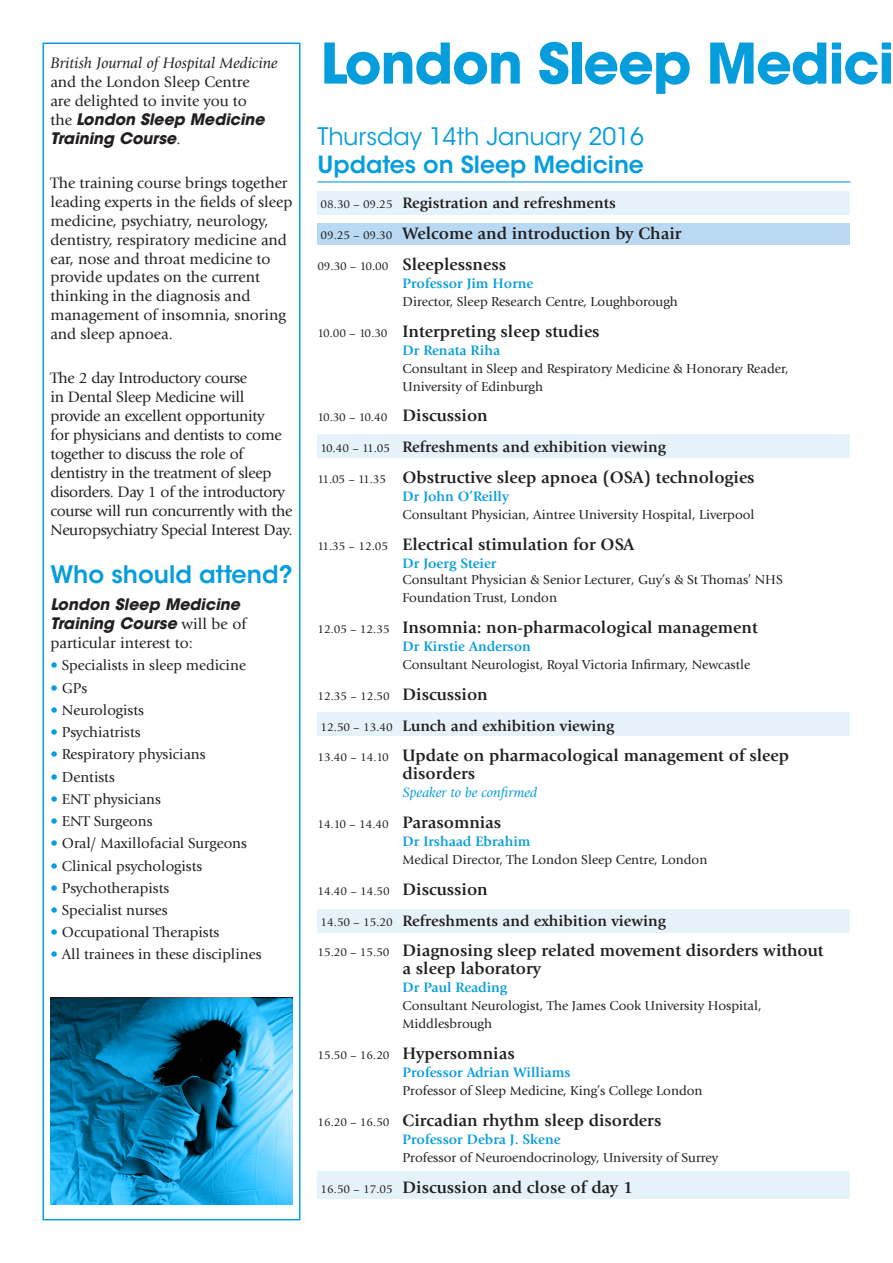
<style>
.page{position:relative;width:893px;height:1263px;background:#fff}
.page>*{position:absolute;margin:0;border:0;box-sizing:border-box;transform-origin:0 0}
.t1{font:700 55.5px "ITC Avant Garde Std";letter-spacing:-.02em;color:#069ddc}
.t2{font:24px "ITC Avant Garde Std";color:#069ddc}
.t3{font:600 24px "ITC Avant Garde Std";color:#069ddc}
.t4{font:600 23.55px "ITC Avant Garde Std";color:#069ddc}
.t5{font:700 17.25px/18px "Giovanni Std";color:#231f20}
.t6{font:15.75px/18.9px "Giovanni Std";color:#231f20}
.t7{font:15.75px/18.9px "Giovanni Std";letter-spacing:-.02em;color:#231f20}
.t8{font:700 15.75px "Giovanni Std";color:#231f20}
.t9{font:italic 700 15.75px/18.9px "ITC Avant Garde Std";color:#231f20}
.t10{font:italic 15.75px "Giovanni Std";color:#231f20}
.t11{font:15px "Giovanni Std";color:#231f20}
.t12{font:700 14.25px "Giovanni Std";color:#069ddc}
.t13{font:italic 14.25px "Giovanni Std";color:#069ddc}
.t14{font:13.5px/18px "Giovanni Std";color:#231f20}
.t15{font:12px "Giovanni Std";color:#231f20}
.s1{font-family:"Giovanni Std";font-weight:400;font-style:normal}
.s2{color:#069ddc}
.s3{font-weight:400;font-size:12px}
.s4{font-weight:700;font-size:17.25px}
</style>
<div class="page">
<div style="left:317px;top:1171px;width:533px;height:27px;background:#e6f2fa"></div>
<div style="left:317px;top:192px;width:533px;height:23px;background:#e6f2fa"></div>
<div style="left:317px;top:909px;width:533px;height:24px;background:#e6f2fa"></div>
<div style="left:317px;top:713px;width:533px;height:23px;background:#e6f2fa"></div>
<div style="left:317px;top:434px;width:533px;height:24px;background:#e6f2fa"></div>
<div style="left:43px;top:43px;width:257px;height:1177px;border:2px solid #069ddc"></div>
<hr style="left:317px;top:181px;width:533px;height:1px;background:#069ddc">
<img style="left:50px;top:998px;width:243px;height:206px">
<div style="left:317px;top:223px;width:533px;height:21px;background:#b8d9f1"></div>
<p class="t10" style="left:50px;top:54px;width:229px">British Journal of Hospital Medicine</p>
<p class="t6" style="left:50px;top:73px;width:201px">and the London Sleep Centre</p>
<p class="t6" style="left:50px;top:91px;width:198px">are delighted to invite you to</p>
<p class="t9" style="left:50px;top:110px;width:216px"><span class="s1">the</span> London Sleep Medicine<br>Training Course<span class="s1">.</span></p>
<p class="t6" style="left:50px;top:173px;width:244px">The training course brings together leading experts in the fields of sleep medicine, psychiatry, neurology, dentistry, respiratory medicine and ear, nose and throat medicine to provide updates on the current thinking in the diagnosis and management of insomnia, snoring and sleep apnoea.</p>
<p class="t7" style="left:50px;top:369px;width:244px">The 2 day Introductory course<br>in Dental Sleep Medicine will provide an excellent opportunity<br>for physicians and dentists to come together to discuss the role of dentistry in the treatment of sleep disorders. Day 1 of the introductory course will run concurrently with the Neuropsychiatry Special Interest Day.</p>
<h2 class="t3" style="left:50px;top:559px;width:244px">Who should attend?</h2>
<p class="t9" style="left:50px;top:595px;width:197px">London Sleep Medicine<br>Training Course <span class="s1">will be of</span></p>
<p class="t6" style="left:50px;top:634px;width:144px">particular interest to:</p>
<p class="t11" style="left:50px;top:657px;width:197px"><span class="s2">•</span> Specialists in sleep medicine</p>
<p class="t11" style="left:50px;top:679px;width:38px"><span class="s2">•</span> GPs</p>
<p class="t11" style="left:50px;top:701px;width:95px"><span class="s2">•</span> Neurologists</p>
<p class="t11" style="left:50px;top:724px;width:92px"><span class="s2">•</span> Psychiatrists</p>
<p class="t11" style="left:50px;top:746px;width:157px"><span class="s2">•</span> Respiratory physicians</p>
<p class="t11" style="left:50px;top:768px;width:66px"><span class="s2">•</span> Dentists</p>
<p class="t11" style="left:50px;top:790px;width:112px"><span class="s2">•</span> ENT physicians</p>
<p class="t11" style="left:50px;top:813px;width:104px"><span class="s2">•</span> ENT Surgeons</p>
<p class="t11" style="left:50px;top:835px;width:198px"><span class="s2">•</span> Oral/ Maxillofacial Surgeons</p>
<p class="t11" style="left:50px;top:857px;width:153px"><span class="s2">•</span> Clinical psychologists</p>
<p class="t11" style="left:50px;top:879px;width:120px"><span class="s2">•</span> Psychotherapists</p>
<p class="t11" style="left:50px;top:902px;width:119px"><span class="s2">•</span> Specialist nurses</p>
<p class="t11" style="left:50px;top:924px;width:170px"><span class="s2">•</span> Occupational Therapists</p>
<p class="t11" style="left:50px;top:946px;width:213px"><span class="s2">•</span> All trainees in these disciplines</p>
<h1 class="t1" style="left:320px;top:27px;width:575px">London Sleep Medici</h1>
<h2 class="t2" style="left:317px;top:121px;width:328px">Thursday 14th January 2016</h2>
<h3 class="t4" style="left:317px;top:149px;width:328px">Updates on Sleep Medicine</h3>
<p class="t8" style="left:321px;top:194px;width:297px"><span class="s3">08.30 – 09.25</span> Registration and refreshments</p>
<p class="t5" style="left:317px;top:218px;width:365px;line-height:30.8px"><span class="s3">09.25 – 09.30</span> Welcome and introduction by Chair<br><span class="s3">09.30 – 10.00</span> Sleeplessness</p>
<p class="t12" style="left:403px;top:275px;width:132px">Professor Jim Horne</p>
<p class="t14" style="left:403px;top:293px;width:277px">Director, Sleep Research Centre, Loughborough</p>
<p class="t5" style="left:317px;top:322px;width:284px"><span class="s3">10.00 – 10.30</span> Interpreting sleep studies</p>
<p class="t12" style="left:403px;top:342px;width:99px">Dr Renata Riha</p>
<p class="t14" style="left:403px;top:359px;width:387px">Consultant in Sleep and Respiratory Medicine &amp; Honorary Reader,<br>University of Edinburgh</p>
<p class="t15" style="left:317px;top:411px;width:172px">10.30 – 10.40 <span class="s4">Discussion</span></p>
<p class="t8" style="left:321px;top:438px;width:347px"><span class="s3">10.40 – 11.05</span> Refreshments and exhibition viewing</p>
<p class="t5" style="left:317px;top:468px;width:439px"><span class="s3">11.05 – 11.35</span> Obstructive sleep apnoea (OSA) technologies</p>
<p class="t12" style="left:403px;top:488px;width:108px">Dr John O’Reilly</p>
<p class="t14" style="left:403px;top:506px;width:353px">Consultant Physician, Aintree University Hospital, Liverpool</p>
<p class="t5" style="left:317px;top:535px;width:318px"><span class="s3">11.35 – 12.05</span> Electrical stimulation for OSA</p>
<p class="t12" style="left:403px;top:555px;width:95px">Dr Joerg Steier</p>
<p class="t14" style="left:403px;top:571px;width:382px">Consultant Physician &amp; Senior Lecturer, Guy’s &amp; St Thomas’ NHS<br>Foundation Trust, London</p>
<p class="t5" style="left:317px;top:618px;width:442px"><span class="s3">12.05 – 12.35</span> Insomnia: non-pharmacological management</p>
<p class="t12" style="left:403px;top:638px;width:130px">Dr Kirstie Anderson</p>
<p class="t14" style="left:403px;top:656px;width:349px">Consultant Neurologist, Royal Victoria Infirmary, Newcastle</p>
<p class="t15" style="left:317px;top:689px;width:172px">12.35 – 12.50 <span class="s4">Discussion</span></p>
<p class="t8" style="left:321px;top:716px;width:295px"><span class="s3">12.50 – 13.40</span> Lunch and exhibition viewing</p>
<p class="t5" style="left:403px;top:747px;width:388px;text-indent:-85px"><span class="s3">13.40 – 14.10</span> Update on pharmacological management of sleep disorders</p>
<p class="t13" style="left:403px;top:785px;width:136px">Speaker to be confirmed</p>
<p class="t15" style="left:317px;top:817px;width:185px">14.10 – 14.40 <span class="s4">Parasomnias</span></p>
<p class="t12" style="left:403px;top:833px;width:130px">Dr Irshaad Ebrahim</p>
<p class="t14" style="left:403px;top:851px;width:306px">Medical Director, The London Sleep Centre, London</p>
<p class="t15" style="left:317px;top:884px;width:172px">14.40 – 14.50 <span class="s4">Discussion</span></p>
<p class="t8" style="left:321px;top:911px;width:347px"><span class="s3">14.50 – 15.20</span> Refreshments and exhibition viewing</p>
<p class="t5" style="left:403px;top:942px;width:423px;text-indent:-85px"><span class="s3">15.20 – 15.50</span> Diagnosing sleep related movement disorders without a sleep laboratory</p>
<p class="t12" style="left:403px;top:979px;width:106px">Dr Paul Reading</p>
<p class="t14" style="left:403px;top:997px;width:360px">Consultant Neurologist, The James Cook University Hospital,<br>Middlesbrough</p>
<p class="t5" style="left:317px;top:1044px;width:199px"><span class="s3">15.50 – 16.20</span> Hypersomnias</p>
<p class="t12" style="left:403px;top:1064px;width:169px">Professor Adrian Williams</p>
<p class="t14" style="left:403px;top:1082px;width:301px">Professor of Sleep Medicine, King’s College London</p>
<p class="t5" style="left:317px;top:1111px;width:345px"><span class="s3">16.20 – 16.50</span> Circadian rhythm sleep disorders</p>
<p class="t12" style="left:403px;top:1131px;width:160px">Professor Debra J. Skene</p>
<p class="t14" style="left:403px;top:1148px;width:317px">Professor of Neuroendocrinology, University of Surrey</p>
<p class="t5" style="left:321px;top:1178px;width:313px"><span class="s3">16.50 – 17.05</span> Discussion and close of day 1</p>
</div>
